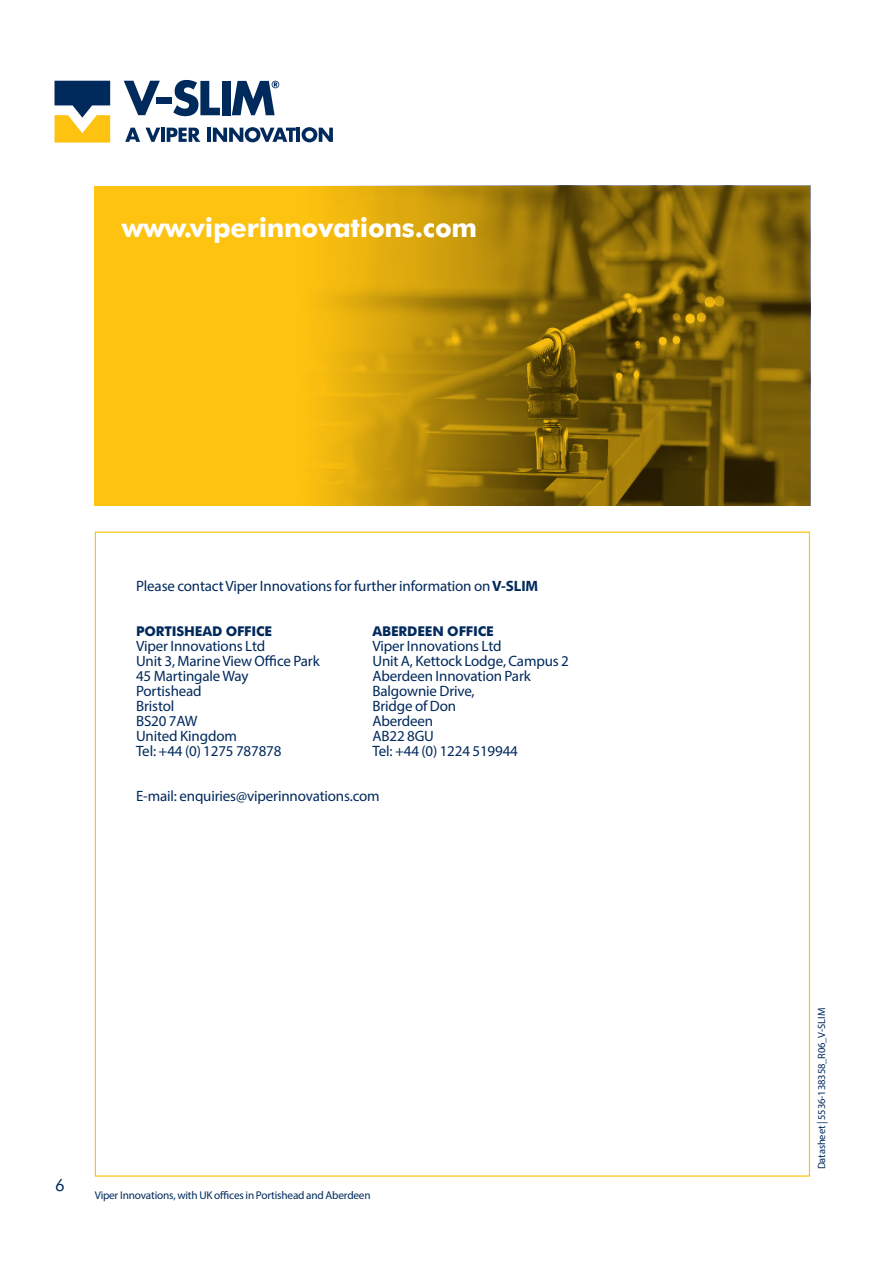
<style>
.page{position:relative;width:893px;height:1263px;background:#fff}
.page>*{position:absolute;margin:0;border:0;box-sizing:border-box;transform-origin:0 0}
.t1{font:800 27px "Futura BT";letter-spacing:-.01em;color:#fff}
.t2{font:16.5px "Futura BT";color:#00295c}
.Text{font:15px "Myriad Pro";letter-spacing:-.01em;color:#00295c}
.Text-2{font:800 13.5px "Futura BT";letter-spacing:-.01em;color:#00295c}
.t3{font:11.25px "Myriad Pro";letter-spacing:-.015em;color:#00295c}
.t4{font:10.5px "Myriad Pro";letter-spacing:-.01em;color:#00295c}
.s1{font-weight:700}
</style>
<div class="page">
<div style="left:95px;top:186px;width:715px;height:320px;background:#fec210"></div>
<img style="left:319px;top:186px;width:491px;height:320px">
<svg style="left:55px;top:81px;width:55px;height:62px"></svg>
<svg style="left:124px;top:81px;width:36px;height:34px"></svg>
<div style="left:156px;top:97px;width:15px;height:7px;background:#00295c"></div>
<svg style="left:125px;top:128px;width:35px;height:14px"></svg>
<hr style="left:161px;top:128px;width:4px;height:14px;background:#00295c">
<svg style="left:167px;top:128px;width:33px;height:14px"></svg>
<hr style="left:207px;top:128px;width:4px;height:14px;background:#00295c">
<svg style="left:213px;top:127px;width:83px;height:15px"></svg>
<hr style="left:297px;top:128px;width:3px;height:14px;background:#00295c">
<svg style="left:302px;top:127px;width:31px;height:15px"></svg>
<svg style="left:173px;top:80px;width:47px;height:36px"></svg>
<div style="left:222px;top:81px;width:9px;height:34px;background:#00295c"></div>
<svg style="left:232px;top:81px;width:47px;height:34px"></svg>
<p class="t1" style="left:122px;top:210px;width:357px">www.viperinnovations.com</p>
<p class="Text" style="left:136px;top:577px;width:404px">Please contact Viper Innovations for further information on <span class="s1">V-SLIM</span></p>
<p class="Text-2" style="left:136px;top:623px;width:138px">PORTISHEAD OFFICE</p>
<p class="Text" style="left:136px;top:637px;width:131px">Viper Innovations Ltd</p>
<p class="Text" style="left:136px;top:652px;width:185px">Unit 3, Marine View Office Park</p>
<p class="Text" style="left:136px;top:667px;width:114px">45 Martingale Way</p>
<p class="Text" style="left:136px;top:682px;width:67px">Portishead</p>
<p class="Text" style="left:136px;top:697px;width:40px">Bristol</p>
<p class="Text" style="left:136px;top:712px;width:63px">BS20 7AW</p>
<p class="Text" style="left:136px;top:727px;width:102px">United Kingdom</p>
<p class="Text" style="left:136px;top:742px;width:147px">Tel: +44 (0) 1275 787878</p>
<p class="Text" style="left:136px;top:787px;width:245px">E-mail: enquiries@viperinnovations.com</p>
<p class="Text-2" style="left:372px;top:622px;width:123px">ABERDEEN OFFICE</p>
<p class="Text" style="left:372px;top:636px;width:131px">Viper Innovations Ltd</p>
<p class="Text" style="left:372px;top:651px;width:198px">Unit A, Kettock Lodge, Campus 2</p>
<p class="Text" style="left:372px;top:666px;width:160px">Aberdeen Innovation Park</p>
<p class="Text" style="left:372px;top:681px;width:104px">Balgownie Drive,</p>
<p class="Text" style="left:372px;top:696px;width:85px">Bridge of Don</p>
<p class="Text" style="left:372px;top:711px;width:62px">Aberdeen</p>
<p class="Text" style="left:372px;top:726px;width:63px">AB22 8GU</p>
<p class="Text" style="left:372px;top:741px;width:147px">Tel: +44 (0) 1224 519944</p>
<p class="t2" style="left:55px;top:1175px;width:11px">6</p>
<p class="t3" style="left:95px;top:1188px;width:277px">Viper Innovations, with UK offices in Portishead and Aberdeen</p>
<p class="t4" style="left:815px;top:1169px;width:163px;rotate:-90deg">Datasheet | 5536-138358_R06_V-SLIM</p>
</div>
